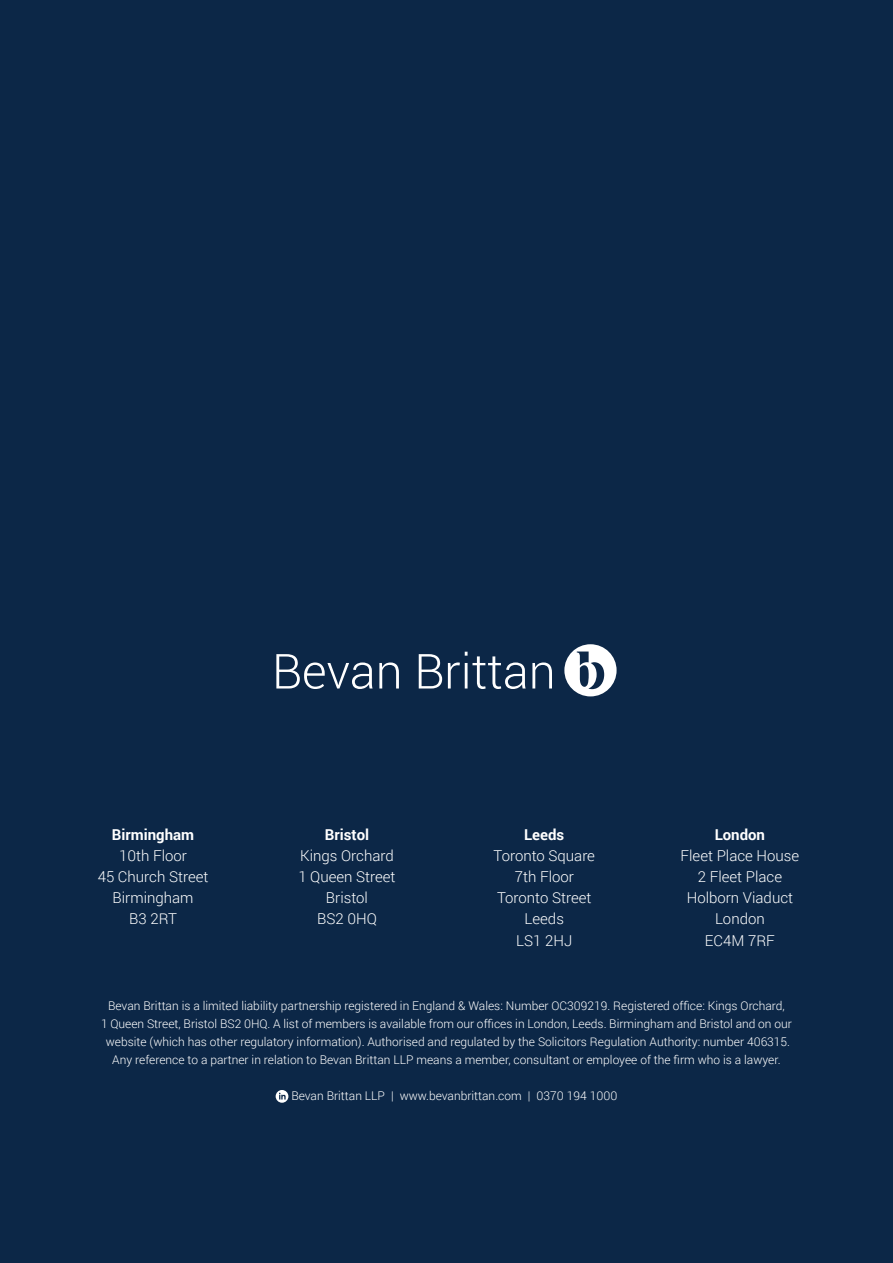
<style>
.page{position:relative;width:893px;height:1263px;background:#0c2747}
.page>*{position:absolute;margin:0;border:0;box-sizing:border-box;transform-origin:0 0}
.t1{font:300 15px/21px "Roboto";color:#fff;text-align:center}
.t2{font:700 15px "Roboto";color:#fff}
.t3{font:300 12px/18px "Roboto";color:#fff;text-align:center}
</style>
<div class="page">
<svg style="left:276px;top:654px;width:97px;height:35px"></svg>
<svg style="left:379px;top:662px;width:20px;height:26px"></svg>
<svg style="left:419px;top:654px;width:23px;height:34px"></svg>
<svg style="left:448px;top:652px;width:78px;height:37px"></svg>
<svg style="left:532px;top:662px;width:20px;height:26px"></svg>
<svg style="left:564px;top:644px;width:53px;height:52px"></svg>
<svg style="left:276px;top:1090px;width:12px;height:13px"></svg>
<p class="t2" style="left:112px;top:824px;width:84px">Birmingham</p>
<p class="t1" style="left:98px;top:845px;width:112px">10th Floor<br>45 Church Street<br>Birmingham<br>B3 2RT</p>
<p class="t2" style="left:325px;top:824px;width:46px">Bristol</p>
<p class="t1" style="left:298px;top:845px;width:99px">Kings Orchard<br>1 Queen Street<br>Bristol<br>BS2 0HQ</p>
<p class="t2" style="left:524px;top:824px;width:42px">Leeds</p>
<p class="t1" style="left:494px;top:845px;width:103px">Toronto Square<br>7th Floor<br>Toronto Street<br>Leeds<br>LS1 2HJ</p>
<p class="t2" style="left:715px;top:824px;width:52px">London</p>
<p class="t1" style="left:680px;top:845px;width:120px">Fleet Place House<br>2 Fleet Place<br>Holborn Viaduct<br>London<br>EC4M 7RF</p>
<p class="t3" style="left:101px;top:996px;width:692px">Bevan Brittan is a limited liability partnership registered in England &amp; Wales: Number OC309219. Registered office: Kings Orchard,<br>1 Queen Street, Bristol BS2 0HQ. A list of members is available from our offices in London, Leeds. Birmingham and Bristol and on our website (which has other regulatory information). Authorised and regulated by the Solicitors Regulation Authority: number 406315.<br>Any reference to a partner in relation to Bevan Brittan LLP means a member, consultant or employee of the firm who is a lawyer.</p>
<p class="t3" style="left:291px;top:1086px;width:327px">Bevan Brittan LLP | www.bevanbrittan.com | 0370 194 1000</p>
</div>
